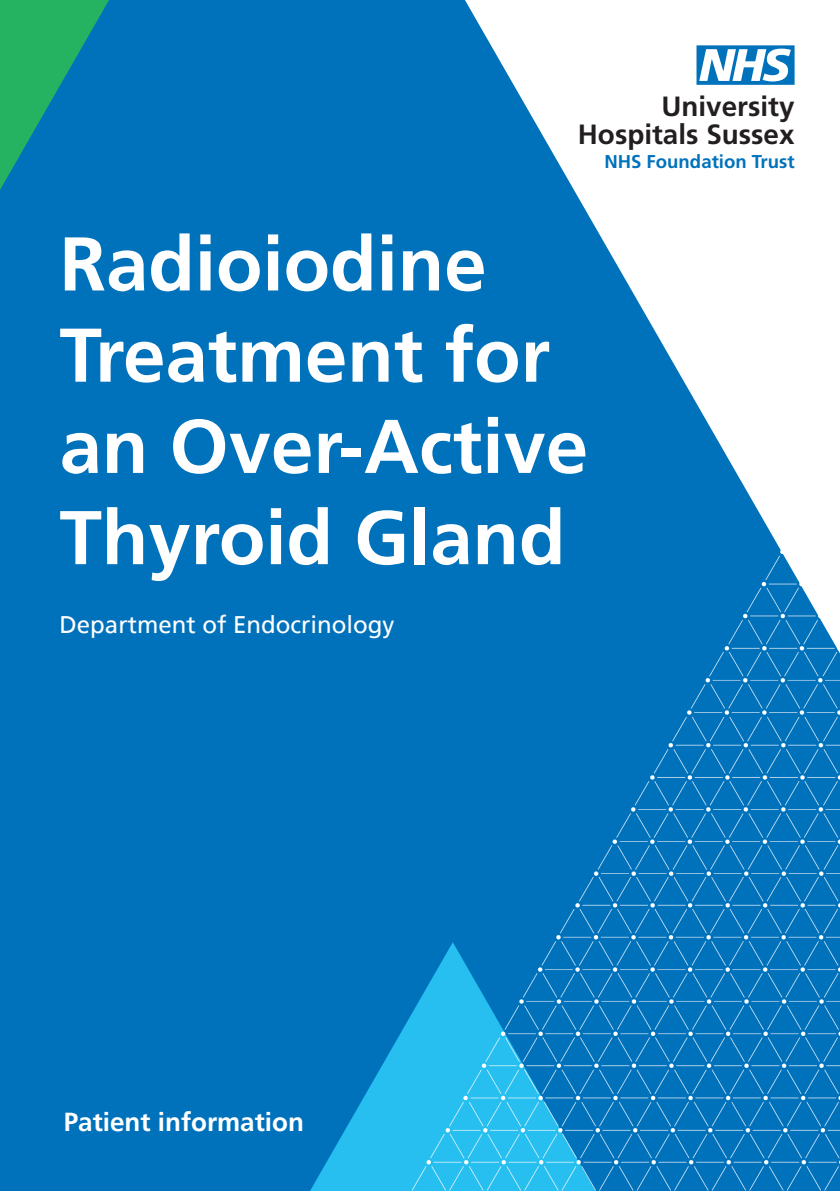
<style>
.page{position:relative;width:840px;height:1191px;background:#fff}
.page>*{position:absolute;margin:0;border:0;box-sizing:border-box;transform-origin:0 0}
.Leaflet_title{font:700 76px/91.2px "Frutiger";color:#fff}
.t1{font:700 27.8px/28.4px "Frutiger";color:#231f20;text-align:right}
.t2{font:700 26px "Frutiger";color:#fff}
.t3{font:24px "Frutiger";color:#fff}
.t4{font:700 18.6px "Frutiger";color:#0072bc}
</style>
<div class="page">
<div style="left:0;top:0;width:839px;height:1191px;background:#0072bc"></div>
<svg style="left:310px;top:1020px;width:98px;height:171px"></svg>
<svg style="left:0;top:0;width:109px;height:190px"></svg>
<svg style="left:465px;top:0;width:374px;height:453px;fill:#fff"></svg>
<img style="left:408px;top:453px;width:431px;height:738px">
<div style="left:573px;top:45px;width:221px;height:132px;background:#fff"></div>
<svg style="left:696px;top:45px;width:98px;height:40px"></svg>
<p class="t1" style="left:577px;top:92px;width:218px">University<br>Hospitals Sussex</p>
<p class="t4" style="left:604px;top:150px;width:192px">NHS Foundation Trust</p>
<p class="Leaflet_title" style="left:60px;top:219px;width:492px">Radioiodine<br>Treatment for</p>
<p class="Leaflet_title" style="left:60px;top:401px;width:529px">an Over-Active<br>Thyroid Gland</p>
<p class="t3" style="left:60px;top:611px;width:336px">Department of Endocrinology</p>
<p class="t2" style="left:64px;top:1107px;width:241px">Patient information</p>
</div>
